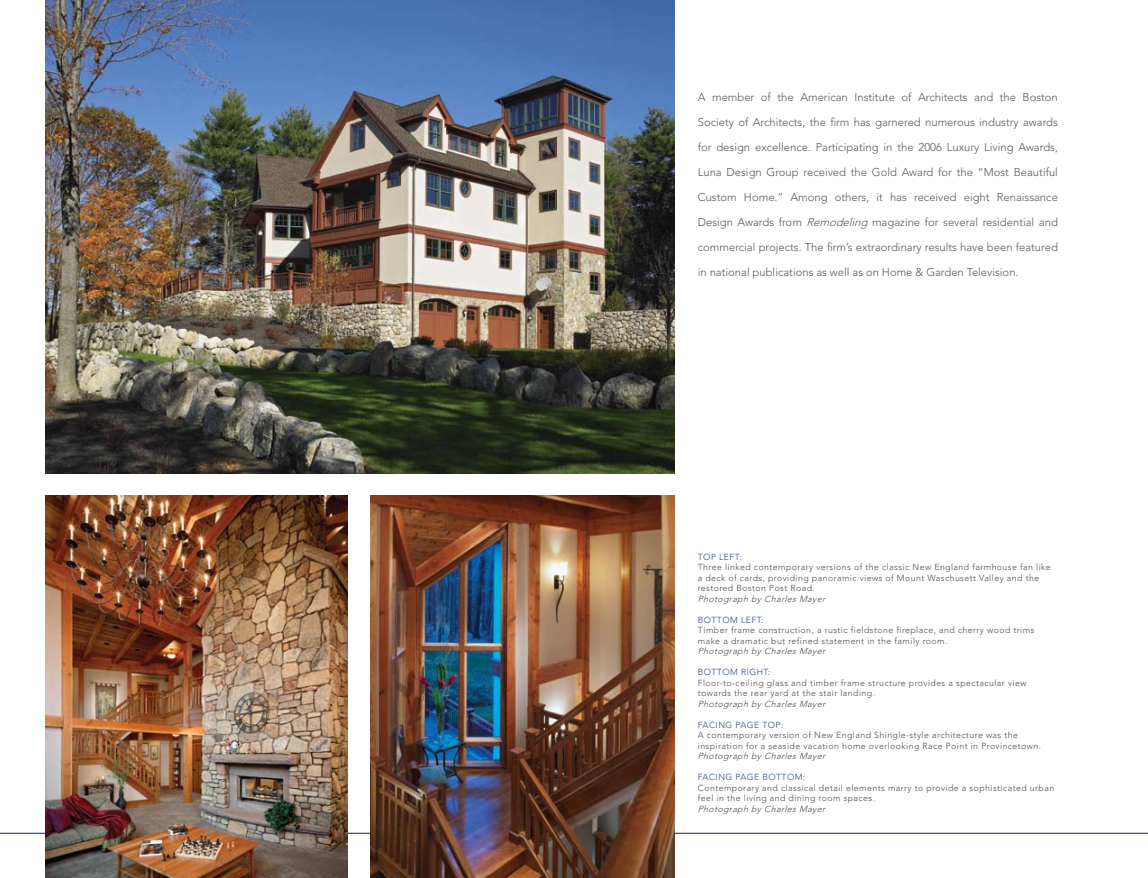
<style>
.page{position:relative;width:1148px;height:878px;background:#fff}
.page>*{position:absolute;margin:0;border:0;box-sizing:border-box;transform-origin:0 0}
.t1{font:300 11.25px "Avenir";color:#58595b}
.t2{font:300 8.75px/10.5px "Avenir";letter-spacing:.05em;color:#4d4d4f}
.t3{font:italic 300 8.75px "Avenir";letter-spacing:.05em;color:#4d4d4f}
.t4{font:300 8.75px "Avenir";letter-spacing:.05em;color:#2f487f}
.s1{font-style:italic}
</style>
<div class="page">
<hr style="left:0;top:832px;width:1148px;height:1px;background:#002d6a">
<img style="left:45px;top:0;width:629px;height:473px">
<img style="left:45px;top:495px;width:303px;height:383px">
<img style="left:370px;top:495px;width:304px;height:383px">
<p class="t1" style="left:698px;top:91px;width:361px">A member of the American Institute of Architects and the Boston</p>
<p class="t1" style="left:698px;top:116px;width:362px">Society of Architects, the firm has garnered numerous industry awards</p>
<p class="t1" style="left:698px;top:141px;width:361px">for design excellence. Participating in the 2006 Luxury Living Awards,</p>
<p class="t1" style="left:698px;top:166px;width:362px">Luna Design Group received the Gold Award for the “M ost Beautiful</p>
<p class="t1" style="left:698px;top:191px;width:361px">Custom Home.” Among others, it has received eight Renaissance</p>
<p class="t1" style="left:698px;top:216px;width:361px">Design Awards from <span class="s1">Remodeling</span> magazine for several residential and</p>
<p class="t1" style="left:697px;top:241px;width:361px">commercial projects. The firm’s extraordinary results have been featured</p>
<p class="t1" style="left:697px;top:266px;width:322px">in national publications as well as on Home &amp; Garden Television.</p>
<p class="t4" style="left:698px;top:551px;width:45px">Top Left:</p>
<p class="t2" style="left:698px;top:562px;width:354px">Three linked contemporary versions of the classic New England farmhouse fan like a deck of cards, providing panoramic views of M ount Waschusett Valley and the restored Boston Post Road.</p>
<p class="t3" style="left:698px;top:593px;width:131px">Photograph by CharlesMayer</p>
<p class="t4" style="left:698px;top:614px;width:67px">Bottom Left:</p>
<p class="t2" style="left:698px;top:625px;width:338px">Timber frame construction, a rustic fieldstone fireplace, and cherry wood trims make a dramatic but refined statement in the family room.</p>
<p class="t3" style="left:698px;top:646px;width:131px">Photograph by CharlesMayer</p>
<p class="t4" style="left:698px;top:667px;width:56px">Bottom Right</p>
<p class="t4" style="left:768px;top:667px;width:4px">:</p>
<p class="t2" style="left:698px;top:677px;width:330px">Floor-to-ceiling glass and timber frame structure provides a spectacular view towards the rear yard at the stair landing.</p>
<p class="t3" style="left:698px;top:698px;width:131px">Photograph by CharlesMayer</p>
<p class="t4" style="left:698px;top:719px;width:24px">Facing</p>
<p class="t4" style="left:735px;top:719px;width:12px">Page</p>
<p class="t4" style="left:762px;top:719px;width:22px">Top:</p>
<p class="t2" style="left:698px;top:730px;width:345px">A contemporary version of New England Shingle-style architecture was the inspiration for a seaside vacation home overlooking Race Point in Provincetown.</p>
<p class="t3" style="left:698px;top:751px;width:131px">Photograph by CharlesMayer</p>
<p class="t4" style="left:698px;top:772px;width:24px">Facing</p>
<p class="t4" style="left:735px;top:772px;width:12px">Page</p>
<p class="t4" style="left:762px;top:772px;width:44px">Bottom:</p>
<p class="t2" style="left:698px;top:782px;width:358px">Contemporary and classical detail elements marry to provide a sophisticated urban feel in the living and dining room spaces.</p>
<p class="t3" style="left:698px;top:803px;width:131px">Photograph by CharlesMayer</p>
</div>
